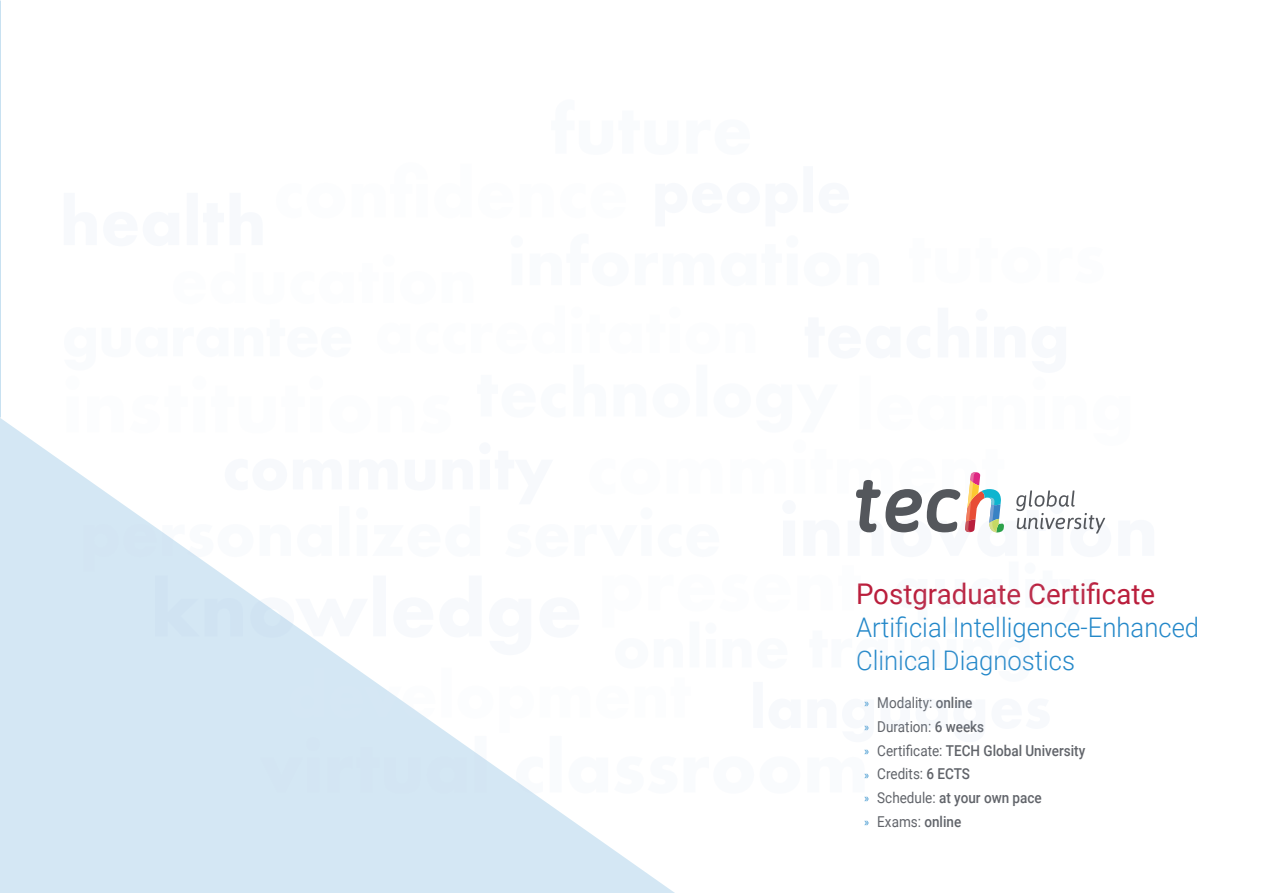
<style>
.page{position:relative;width:1263px;height:893px;background:#fff}
.page>*{position:absolute;margin:0;border:0;box-sizing:border-box;transform-origin:0 0}
.t1{font:28.5px "Roboto";color:#ba1e3c}
.t2{font:300 27px/33px "Roboto";color:#2488c9;scale:.95 1}
.t3{font:500 15px/23.7px "Roboto";color:#61646a;scale:.9 1}
.s1{font-family:"Myriad Pro";font-weight:400;font-size:12px;color:#2488c9}
.s2{font-weight:400}
</style>
<div class="page">
<svg style="left:0;top:418px;width:675px;height:475px;background:#d7e9f5"></svg>
<svg style="left:64px;top:418px;width:1042px;height:376px"></svg>
<h1 class="t1" style="left:856px;top:574px;width:301px">Postgraduate Certificate</h1>
<h2 class="t2" style="left:856px;top:610px;width:363px">Artificial Intelligence-Enhanced<br>Clinical Diagnostics</h2>
<p class="t3" style="left:864px;top:690px;width:247px"><span class="s1">»</span> <span class="s2">Modality:</span> online<br><span class="s1">»</span> <span class="s2">Duration:</span> 6 weeks<br><span class="s1">»</span> <span class="s2">Certificate:</span> TECH Global University <span class="s1">»</span> <span class="s2">Credits:</span> 6 ECTS<br><span class="s1">»</span> <span class="s2">Schedule:</span> at your own pace<br><span class="s1">»</span> <span class="s2">Exams:</span> online</p>
</div>
